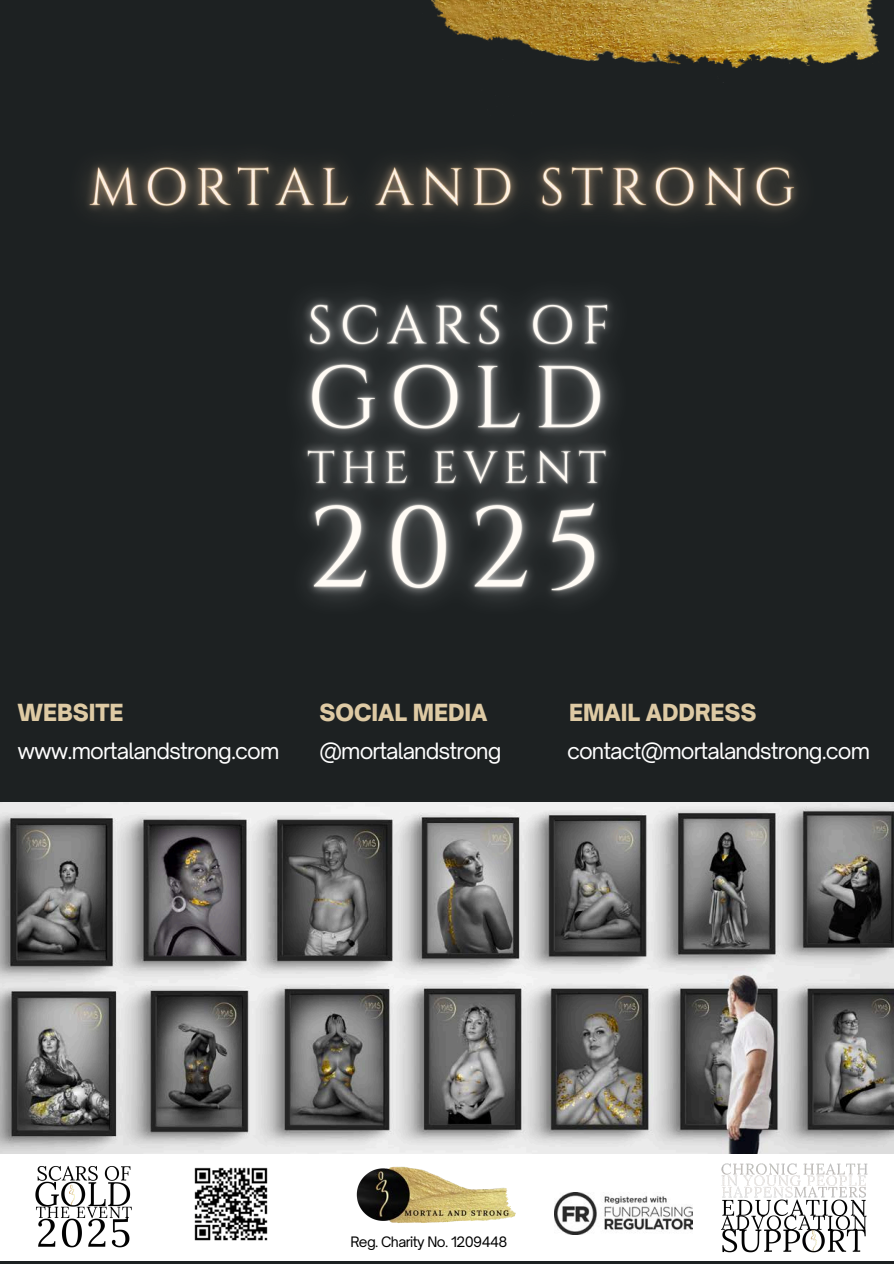
<style>
.page{position:relative;width:894px;height:1264px;background:#fff}
.page>*{position:absolute;margin:0;border:0;box-sizing:border-box;transform-origin:0 0}
.t1{font:900 22.5px "Open Sauce One";letter-spacing:-.005em;color:#decaa4}
.t2{font:21.45px "Open Sauce One";letter-spacing:-.04em;color:#fff}
.t3{font:13.8px "Open Sauce One";letter-spacing:-.04em;color:#000}
</style>
<div class="page">
<div style="left:0;top:0;width:893px;height:1263px;background:#1d2122"></div>
<div style="left:0;top:1153px;width:893px;height:107px;background:#fff"></div>
<img style="left:0;top:803px;width:892px;height:350px">
<img style="left:431px;top:0;width:448px;height:83px">
<img style="left:352px;top:1148px;width:167px;height:75px">
<img style="left:3px;top:1148px;width:189px;height:113px">
<img style="left:709px;top:1101px;width:183px;height:160px">
<img style="left:194px;top:1167px;width:74px;height:74px">
<img style="left:554px;top:1192px;width:138px;height:42px">
<img style="left:85px;top:159px;width:714px;height:54px">
<img style="left:299px;top:296px;width:314px;height:306px">
<p class="t1" style="left:17px;top:699px;width:108px">WEBSITE</p>
<p class="t2" style="left:17px;top:737px;width:263px">www.mortalandstrong.com</p>
<p class="t1" style="left:319px;top:699px;width:169px">SOCIAL MEDIA</p>
<p class="t2" style="left:319px;top:737px;width:183px">@mortalandstrong</p>
<p class="t1" style="left:569px;top:699px;width:189px">EMAIL ADDRESS</p>
<p class="t2" style="left:567px;top:737px;width:304px">contact@mortalandstrong.com</p>
<p class="t3" style="left:350px;top:1232px;width:159px">Reg. Charity No. 1209448</p>
</div>
